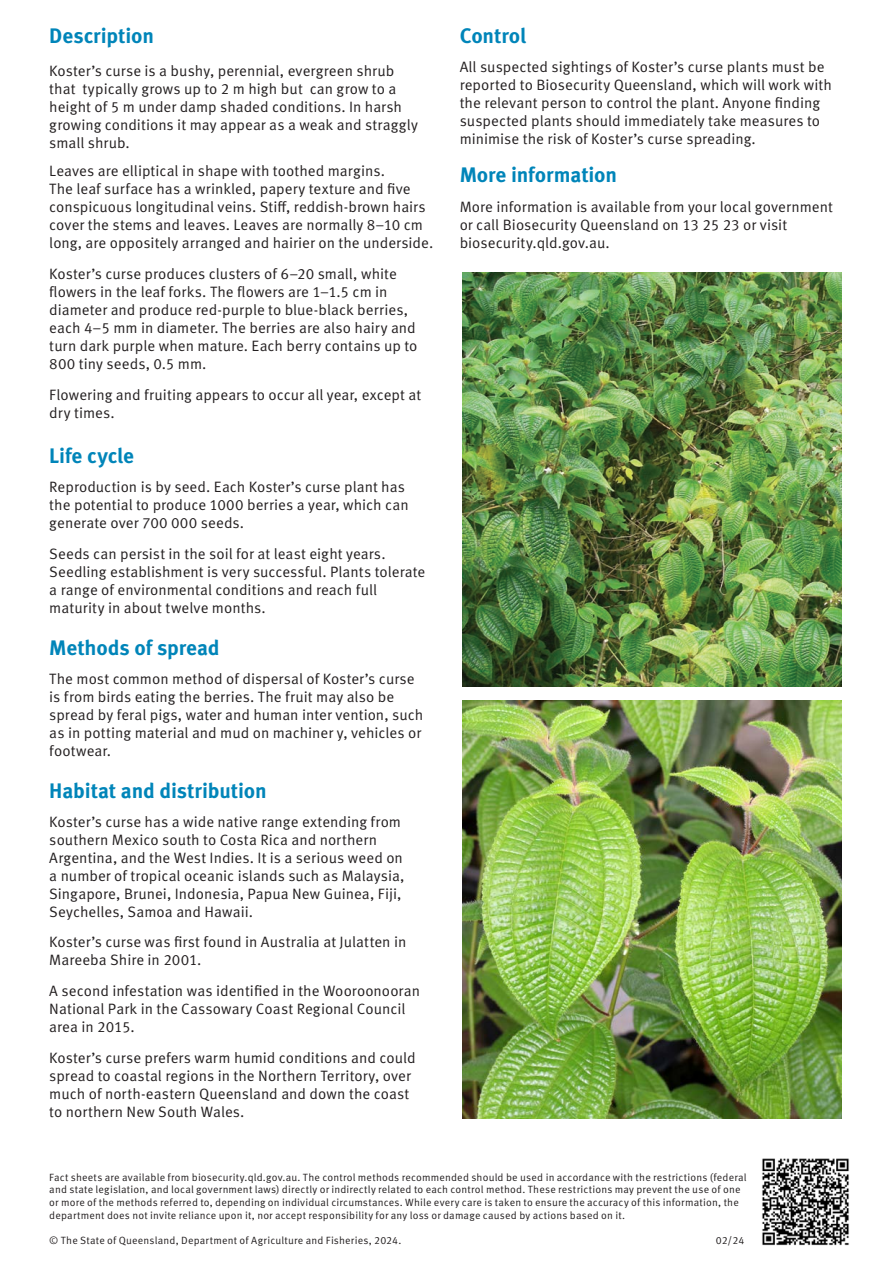
<style>
.page{position:relative;width:893px;height:1263px;background:#fff}
.page>*{position:absolute;margin:0;border:0;box-sizing:border-box;transform-origin:0 0}
.Header01{font:700 21px "Meta OT";letter-spacing:-.01em;color:#0085b9}
.bodycopy{font:700 21px "Meta OT";letter-spacing:-.01em;color:#0085b9}
.Bodycopy{font:15px/18px "Meta OT";color:#231f20}
.Header01-2{font:15px/18px "Meta OT";color:#231f20}
.header02{font:15px/18px "Meta OT";color:#231f20}
.Disclaimer{font:10.5px/12.6px "Meta OT";letter-spacing:.015em;color:#231f20}
</style>
<div class="page">
<img style="left:463px;top:272px;width:378px;height:415px">
<img style="left:463px;top:701px;width:378px;height:417px">
<img style="left:762px;top:1158px;width:87px;height:88px">
<p class="Header01" style="left:49px;top:22px;width:106px">Description</p>
<p class="Header01-2" style="left:49px;top:62px;width:370px">Koster’s curse is a bushy, perennial, evergreen shrub that typically grows up to 2 m high but can grow to a height of 5 m under damp shaded conditions. In harsh growing conditions it may appear as a weak and straggly small shrub.</p>
<p class="Bodycopy" style="left:49px;top:162px;width:385px">Leaves are elliptical in shape with toothed margins.<br>The leaf surface has a wrinkled, papery texture and five conspicuous longitudinal veins. Stiff, reddish-brown hairs cover the stems and leaves. Leaves are normally 8–10 cm long, are oppositely arranged and hairier on the underside.</p>
<p class="Bodycopy" style="left:49px;top:265px;width:370px">Koster’s curse produces clusters of 6–20 small, white flowers in the leaf forks. The flowers are 1–1.5 cm in diameter and produce red-purple to blue-black berries, each 4–5 mm in diameter. The berries are also hairy and turn dark purple when mature. Each berry contains up to 800 tiny seeds, 0.5 mm.</p>
<p class="Bodycopy" style="left:49px;top:386px;width:373px">Flowering and fruiting appears to occur all year, except at dry times.</p>
<p class="Header01" style="left:49px;top:443px;width:86px">Life cycle</p>
<p class="Bodycopy" style="left:49px;top:478px;width:361px">Reproduction is by seed. Each Koster’s curse plant has the potential to produce 1000 berries a year, which can generate over 700 000 seeds.</p>
<p class="Bodycopy" style="left:49px;top:545px;width:378px">Seeds can persist in the soil for at least eight years.<br>Seedling establishment is very successful. Plants tolerate a range of environmental conditions and reach full maturity in about twelve months.</p>
<p class="Header01" style="left:49px;top:634px;width:172px">Methods of spread</p>
<p class="Bodycopy" style="left:49px;top:670px;width:375px">The most common method of dispersal of Koster’s curse is from birds eating the berries. The fruit may also be spread by feral pigs, water and human inter vention, such as in potting material and mud on machiner y, vehicles or footwear.</p>
<p class="Header01" style="left:49px;top:777px;width:219px">Habitat and distribution</p>
<p class="Bodycopy" style="left:49px;top:812px;width:357px">Koster’s curse has a wide native range extending from southern Mexico south to Costa Rica and northern Argentina, and the West Indies. It is a serious weed on a number of tropical oceanic islands such as Malaysia, Singapore, Brunei, Indonesia, Papua New Guinea, Fiji, Seychelles, Samoa and Hawaii.</p>
<p class="Bodycopy" style="left:49px;top:933px;width:359px">Koster’s curse was first found in Australia at Julatten in<br>Mareeba Shire in 2001.</p>
<p class="Bodycopy" style="left:49px;top:982px;width:372px">A second infestation was identified in the Wooroonooran<br>National Park in the Cassowary Coast Regional Council area in 2015.</p>
<p class="Bodycopy" style="left:49px;top:1049px;width:368px">Koster’s curse prefers warm humid conditions and could spread to coastal regions in the Northern Territory, over much of north-eastern Queensland and down the coast to northern New South Wales.</p>
<p class="Header01" style="left:460px;top:22px;width:68px">Control</p>
<p class="Bodycopy" style="left:460px;top:58px;width:374px">All suspected sightings of Koster’s curse plants must be reported to Biosecurity Queensland, which will work with the relevant person to control the plant. Anyone finding suspected plants should immediately take measures to minimise the risk of Koster’s curse spreading.</p>
<p class="bodycopy" style="left:460px;top:161px;width:159px">More information</p>
<p class="header02" style="left:460px;top:198px;width:375px">More information is available from your local government or call Biosecurity Queensland on 13 25 23 or visit biosecurity.qld.gov.au.</p>
<p class="Disclaimer" style="left:49px;top:1171px;width:699px">Fact sheets are available from biosecurity.qld.gov.au. The control methods recommended should be used in accordance with the restrictions (federal and state legislation, and local government laws) directly or indirectly related to each control method. These restrictions may prevent the use of one or more of the methods referred to, depending on individual circumstances. While every care is taken to ensure the accuracy of this information, the department does not invite reliance upon it, nor accept responsibility for any loss or damage caused by actions based on it.</p>
<p class="Disclaimer" style="left:49px;top:1234px;width:354px">© The State of Queensland, Department of Agriculture and Fisheries, 2024.</p>
<p class="Disclaimer" style="left:716px;top:1234px;width:30px">02/24</p>
</div>
